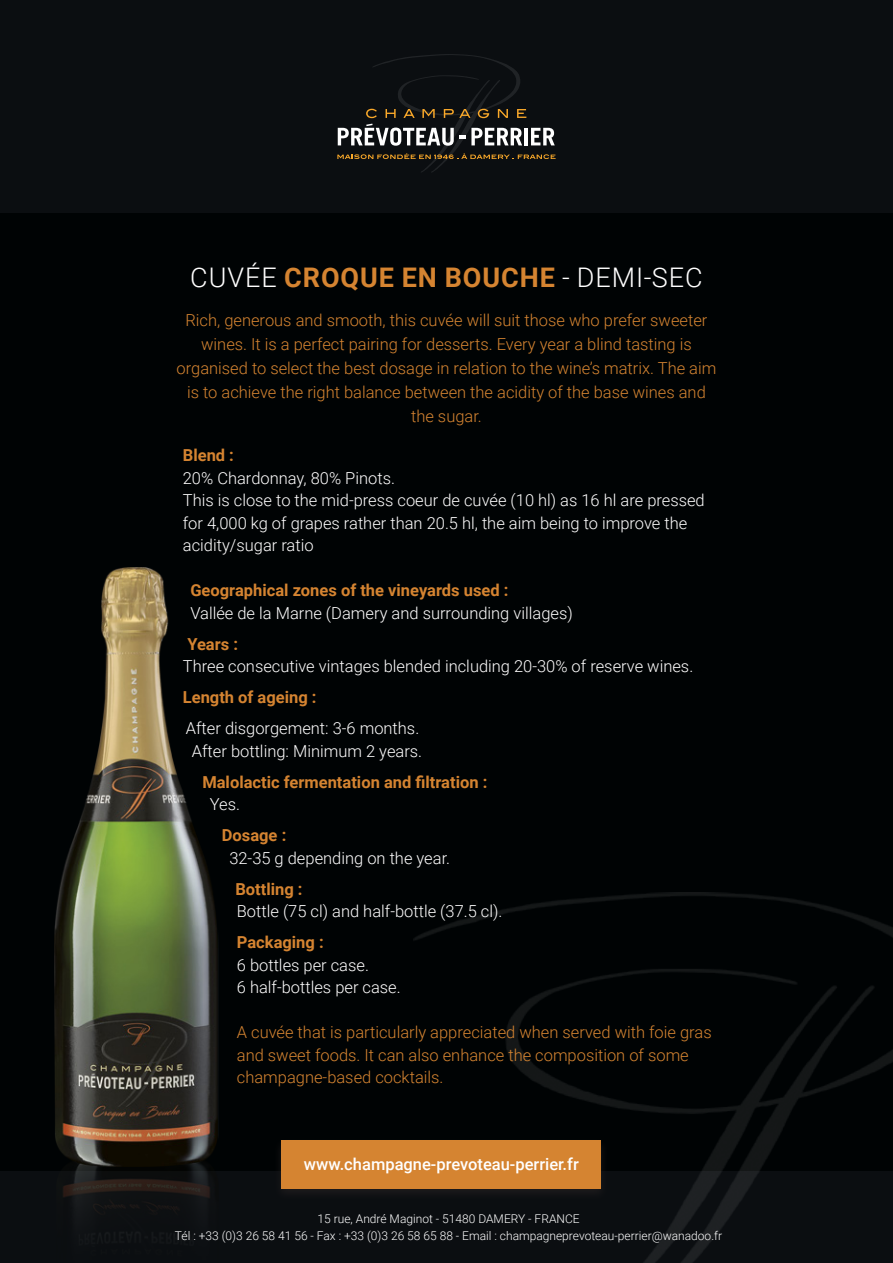
<style>
.page{position:relative;width:893px;height:1263px;background:#fff}
.page>*{position:absolute;margin:0;border:0;box-sizing:border-box;transform-origin:0 0}
.t1{font:300 27px "Roboto";letter-spacing:.035em;color:#fff}
.sous_titre{font:300 16.5px/22.5px "Roboto";color:#fff}
.t2{font:300 16.5px/24px "Roboto";color:#d58431;text-align:center}
.sous_titre-2{font:700 16.5px "Roboto";color:#d58431}
.t3{font:500 16.5px "Roboto";color:#fff}
.t4{font:300 12px "Roboto";color:#fff}
.s1{font-weight:700;color:#d58431}
</style>
<div class="page">
<div style="left:0;top:1167px;width:893px;height:96px;background:#0b0e11"></div>
<div style="left:0;top:208px;width:893px;height:962px;background:#000304"></div>
<img style="left:414px;top:892px;width:479px;height:371px">
<div style="left:273px;top:1137px;width:337px;height:65px;background:#231f20;opacity:.75"></div>
<div style="left:281px;top:1141px;width:320px;height:48px;background:#d58431"></div>
<img style="left:55px;top:568px;width:163px;height:668px">
<div style="left:0;top:0;width:893px;height:213px;background:#0b0e11"></div>
<svg style="left:337px;top:54px;width:219px;height:118px"></svg>
<p class="t1" style="left:190px;top:259px;width:514px">CUVÉE <span class="s1">CROQUE EN BOUCHE</span> - DEMI-SEC</p>
<p class="t2" style="left:177px;top:307px;width:541px">Rich, generous and smooth, this cuvée will suit those who prefer sweeter wines. It is a perfect pairing for desserts. Every year a blind tasting is organised to select the best dosage in relation to the wine’s matrix. The aim is to achieve the right balance between the acidity of the base wines and the sugar.</p>
<p class="sous_titre-2" style="left:183px;top:444px;width:53px">Blend :</p>
<p class="sous_titre" style="left:183px;top:466px;width:523px">20% Chardonnay, 80% Pinots.<br>This is close to the mid-press coeur de cuvée (10 hl) as 16 hl are pressed for 4,000 kg of grapes rather than 20.5 hl, the aim being to improve the acidity/sugar ratio</p>
<p class="sous_titre" style="left:190px;top:578px;width:384px"><span class="s1">Geographical zones of the vineyards used :<br></span>Vallée de la Marne (Damery and surrounding villages)</p>
<p class="sous_titre-2" style="left:187px;top:632px;width:52px">Years :</p>
<p class="sous_titre" style="left:183px;top:654px;width:512px">Three consecutive vintages blended including 20-30% of reserve wines.</p>
<p class="sous_titre-2" style="left:183px;top:686px;width:135px">Length of ageing :</p>
<p class="sous_titre" style="left:186px;top:716px;width:238px;text-align:center">After disgorgement: 3-6 months.<br>After bottling: Minimum 2 years.</p>
<p class="sous_titre-2" style="left:202px;top:770px;width:287px">Malolactic fermentation and filtration :</p>
<p class="sous_titre" style="left:210px;top:792px;width:32px">Yes.</p>
<p class="sous_titre-2" style="left:222px;top:824px;width:66px">Dosage :</p>
<p class="sous_titre" style="left:229px;top:846px;width:222px">32-35 g depending on the year.</p>
<p class="sous_titre-2" style="left:235px;top:877px;width:69px">Bottling :</p>
<p class="sous_titre" style="left:237px;top:899px;width:267px">Bottle (75 cl) and half-bottle (37.5 cl).</p>
<p class="sous_titre-2" style="left:237px;top:931px;width:88px">Packaging :</p>
<p class="sous_titre" style="left:237px;top:953px;width:134px">6 bottles per case.</p>
<p class="sous_titre" style="left:237px;top:975px;width:165px">6 half-bottles per case.</p>
<p class="t2" style="left:237px;top:1020px;width:476px;line-height:22.5px;text-align:left">A cuvée that is particularly appreciated when served with foie gras and sweet foods. It can also enhance the composition of some champagne-based cocktails.</p>
<p class="t3" style="left:304px;top:1153px;width:276px">www.champagne-prevoteau-perrier.fr</p>
<p class="t4" style="left:318px;top:1210px;width:264px">15 rue, André Maginot - 51480 DAMERY - FRANCE</p>
<p class="t4" style="left:175px;top:1227px;width:549px">Tél : +33 (0)3 26 58 41 56 - Fax : +33 (0)3 26 58 65 88 - Email : champagneprevoteau-perrier@wanadoo.fr</p>
</div>
